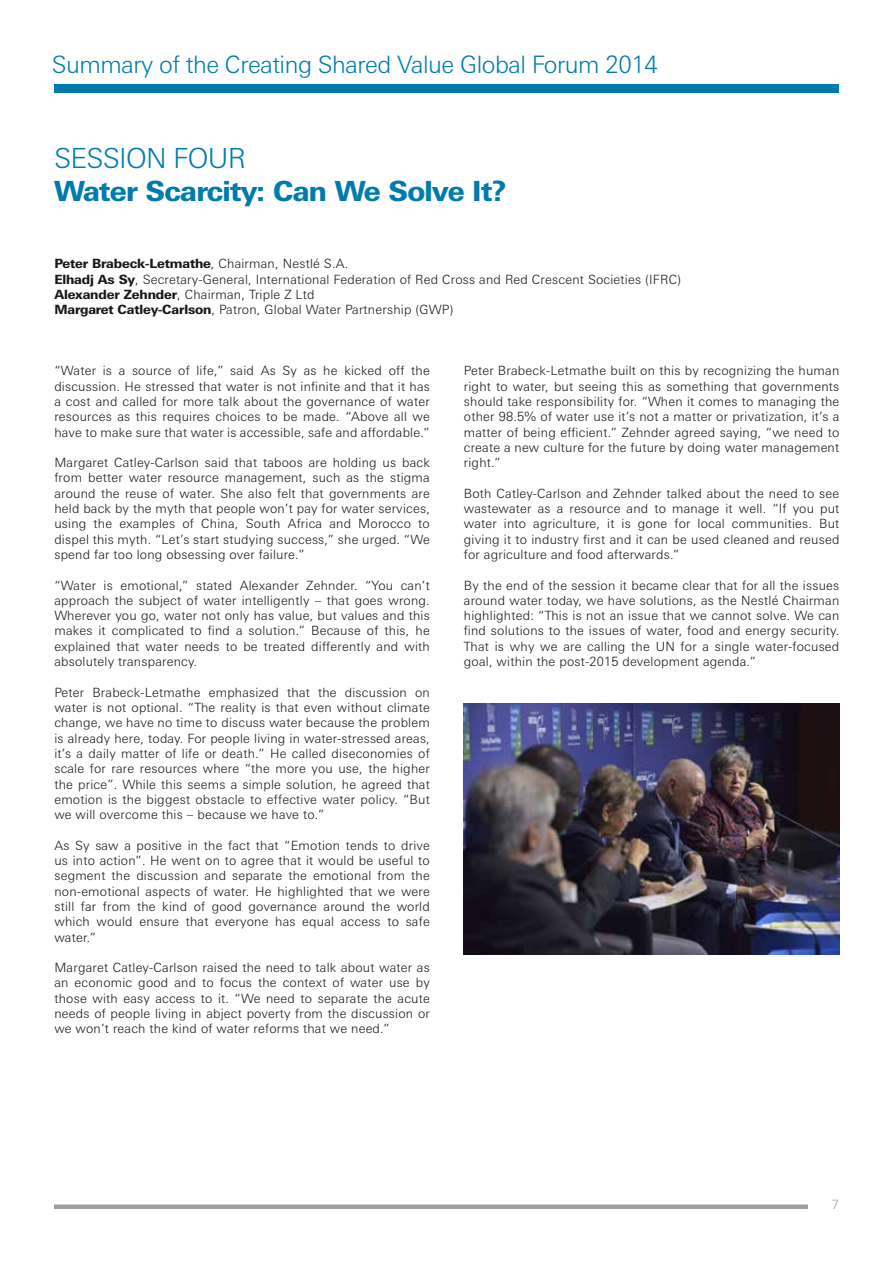
<style>
.page{position:relative;width:893px;height:1263px;background:#fff}
.page>*{position:absolute;margin:0;border:0;box-sizing:border-box;transform-origin:0 0}
.t1{font:800 27.75px "LT Univers Basic";letter-spacing:-.025em;color:#007bae}
.t2{font:300 27.75px "LT Univers Basic";letter-spacing:-.025em;color:#007bae}
.t3{font:300 24px "LT Univers Basic";letter-spacing:-.02em;color:#007bae}
.t4{font:300 12.75px/15.3px "LT Univers Basic";letter-spacing:.015em;color:#1a171c;text-align:justify}
.t5{font:300 12.75px "LT Univers Basic";color:#9d9ea0}
.s1{font-weight:800}
</style>
<div class="page">
<div style="left:54px;top:84px;width:785px;height:9px;background:#007bae"></div>
<div style="left:54px;top:1204px;width:754px;height:5px;background:#9d9ea0"></div>
<img style="left:464px;top:703px;width:375px;height:251px">
<h2 class="t3" style="left:52px;top:50px;width:607px">Summary of the Creating Shared Value Global Forum 2014</h2>
<h1 class="t2" style="left:54px;top:141px;width:194px">SESSION FOUR</h1>
<h1 class="t1" style="left:54px;top:174px;width:454px">Water Scarcity: Can We Solve It?</h1>
<p class="t4" style="left:54px;top:256px;width:628px;text-align:left"><span class="s1">Peter Brabeck-Letmathe</span>, Chairman, Nestlé S.A.<br><span class="s1">Elhadj As Sy</span>, Secretary-General, International Federation of Red Cross and Red Crescent Societies (IFRC)<br><span class="s1">Alexander Zehnder</span>, Chairman, Triple Z Ltd<br><span class="s1">Margaret Catley-Carlson</span>, Patron, Global Water Partnership (GWP)</p>
<p class="t4" style="left:54px;top:363px;width:377px">“Water is a source of life,” said As Sy as he kicked off the discussion. He stressed that water is not infinite and that it has a cost and called for more talk about the governance of water resources as this requires choices to be made. “Above all we have to make sure that water is accessible, safe and affordable.”</p>
<p class="t4" style="left:54px;top:455px;width:377px">Margaret Catley-Carlson said that taboos are holding us back from better water resource management, such as the stigma around the reuse of water. She also felt that governments are held back by the myth that people won’t pay for water services, using the examples of China, South Africa and Morocco to dispel this myth. “Let’s start studying success,” she urged. “We spend far too long obsessing over failure.”</p>
<p class="t4" style="left:54px;top:577px;width:377px">“Water is emotional,” stated Alexander Zehnder. “You can’t approach the subject of water intelligently – that goes wrong.<br>Wherever you go, water not only has value, but values and this makes it complicated to find a solution.” Because of this, he explained that water needs to be treated differently and with absolutely transparency.</p>
<p class="t4" style="left:54px;top:684px;width:377px">Peter Brabeck-Letmathe emphasized that the discussion on water is not optional. “The reality is that even without climate change, we have no time to discuss water because the problem is already here, today. For people living in water-stressed areas, it’s a daily matter of life or death.” He called diseconomies of scale for rare resources where “the more you use, the higher the price”. While this seems a simple solution, he agreed that emotion is the biggest obstacle to effective water policy. “But we will overcome this – because we have to.”</p>
<p class="t4" style="left:54px;top:837px;width:377px">As Sy saw a positive in the fact that “Emotion tends to drive us into action”. He went on to agree that it would be useful to segment the discussion and separate the emotional from the non-emotional aspects of water. He highlighted that we were still far from the kind of good governance around the world which would ensure that everyone has equal access to safe water.”</p>
<p class="t4" style="left:54px;top:960px;width:377px">Margaret Catley-Carlson raised the need to talk about water as an economic good and to focus the context of water use by those with easy access to it. “We need to separate the acute needs of people living in abject poverty from the discussion or we won’t reach the kind of water reforms that we need.”</p>
<p class="t4" style="left:464px;top:363px;width:377px">Peter Brabeck-Letmathe built on this by recognizing the human right to water, but seeing this as something that governments should take responsibility for. “When it comes to managing the other 98.5% of water use it’s not a matter or privatization, it’s a matter of being efficient.” Zehnder agreed saying, “we need to create a new culture for the future by doing water management right.”</p>
<p class="t4" style="left:464px;top:485px;width:377px">Both Catley-Carlson and Zehnder talked about the need to see wastewater as a resource and to manage it well. “If you put water into agriculture, it is gone for local communities. But giving it to industry first and it can be used cleaned and reused for agriculture and food afterwards.”</p>
<p class="t4" style="left:464px;top:577px;width:377px">By the end of the session it became clear that for all the issues around water today, we have solutions, as the Nestlé Chairman highlighted: “This is not an issue that we cannot solve. We can find solutions to the issues of water, food and energy security.<br>That is why we are calling the UN for a single water-focused goal, within the post-2015 development agenda.”</p>
<p class="t5" style="left:832px;top:1197px;width:9px">7</p>
</div>
